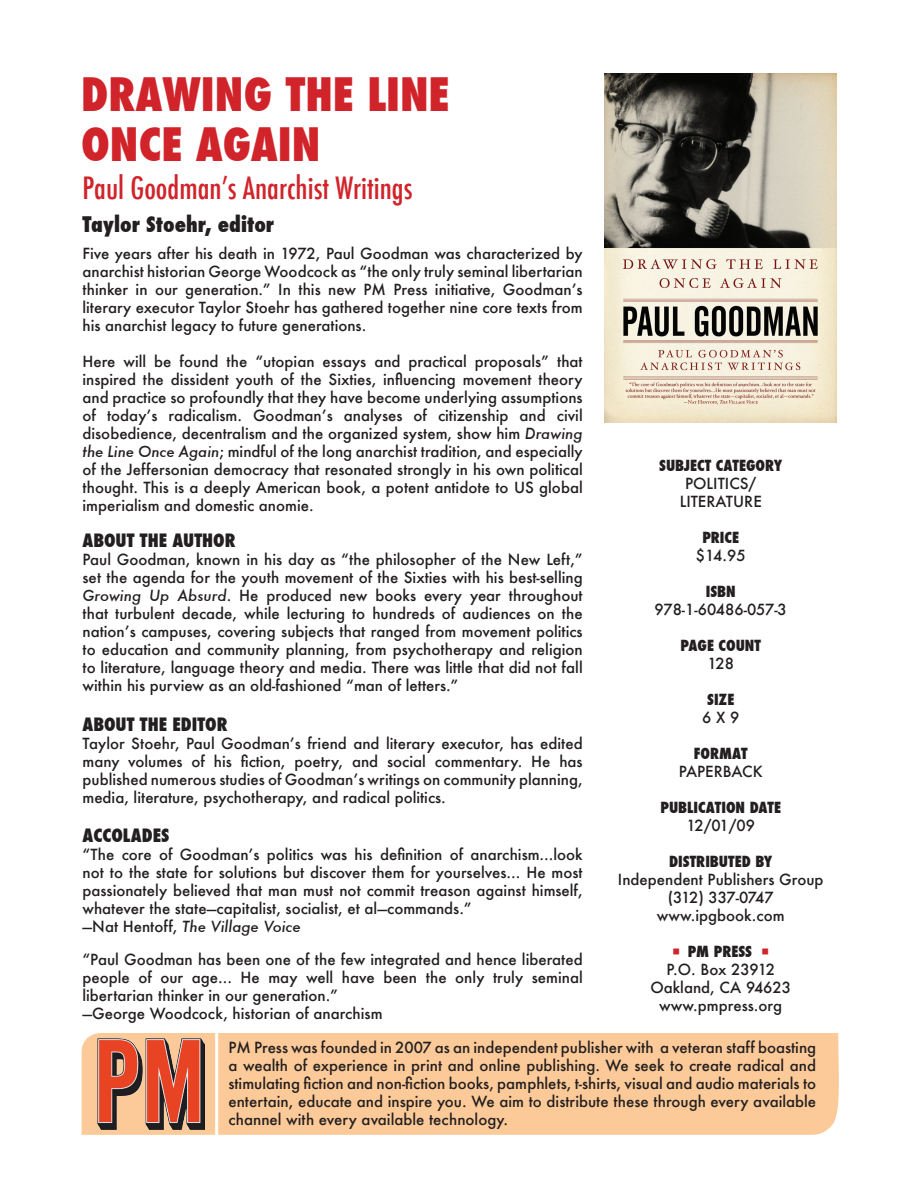
<style>
.page{position:relative;width:918px;height:1188px;background:#fff}
.page>*{position:absolute;margin:0;border:0;box-sizing:border-box;transform-origin:0 0}
.t1{font:800 condensed 45px/49.5px "Futura";color:#d1232a}
.t2{font:500 condensed 30px "Futura";color:#d1232a}
.t3{font:800 condensed 21px "Futura";color:#231f20}
.t4{font:800 condensed 18px "Futura";color:#231f20}
.t5{font:500 15px/18px "Futura";color:#231f20;text-align:justify}
.t6{font:800 condensed 15px "Futura";color:#231f20}
.s1{font-style:italic}
</style>
<div class="page">
<img style="left:604px;top:74px;width:233px;height:348px">
<div style="left:81px;top:1033px;width:758px;height:102px;background:#fcca98"></div>
<hr style="left:215px;top:1033px;width:3px;height:103px;background:#fff">
<img style="left:97px;top:1037px;width:108px;height:92px">
<h1 class="t1" style="left:81px;top:70px;width:370px">DRAWING THE LINE<br>ONCE AGAIN</h1>
<h2 class="t2" style="left:82px;top:168px;width:331px">Paul Goodmanʼs Anarchist Writings</h2>
<h3 class="t3" style="left:82px;top:210px;width:193px">Taylor Stoehr, editor</h3>
<p class="t5" style="left:82px;top:244px;width:502px">Five years after his death in 1972, Paul Goodman was characterized by anarchist historian George Woodcock as “the only truly seminal libertarian thinker in our generation.” In this new PM Press initiative, Goodmanʼs literary executor Taylor Stoehr has gathered together nine core texts from his anarchist legacy to future generations.</p>
<p class="t5" style="left:82px;top:352px;width:502px">Here will be found the “utopian essays and practical proposals” that inspired the dissident youth of the Sixties, influencing movement theory and practice so profoundly that they have become underlying assumptions of todayʼs radicalism. Goodmanʼs analyses of citizenship and civil disobedience, decentralism and the organized system, show him <span class="s1">Drawing the Line Once Again</span>; mindful of the long anarchist tradition, and especially of the Jeffersonian democracy that resonated strongly in his own political thought. This is a deeply American book, a potent antidote to US global imperialism and domestic anomie.</p>
<p class="t4" style="left:82px;top:528px;width:155px">ABOUT THE AUTHOR</p>
<p class="t5" style="left:82px;top:550px;width:502px">Paul Goodman, known in his day as “the philosopher of the New Left,” set the agenda for the youth movement of the Sixties with his best-selling <span class="s1">Growing Up Absurd</span>. He produced new books every year throughout that turbulent decade, while lecturing to hundreds of audiences on the nationʼs campuses, covering subjects that ranged from movement politics to education and community planning, from psychotherapy and religion to literature, language theory and media. There was little that did not fall within his purview as an old-fashioned “man of letters.”</p>
<p class="t4" style="left:82px;top:712px;width:147px">ABOUT THE EDITOR</p>
<p class="t5" style="left:82px;top:734px;width:502px">Taylor Stoehr, Paul Goodmanʼs friend and literary executor, has edited many volumes of his fiction, poetry, and social commentary. He has published numerous studies of Goodmanʼs writings on community planning, media, literature, psychotherapy, and radical politics.</p>
<p class="t4" style="left:82px;top:823px;width:88px">ACCOLADES</p>
<p class="t5" style="left:82px;top:846px;width:502px;text-align:left">“The core of Goodmanʼs politics was his definition of anarchism...look not to the state for solutions but discover them for yourselves... He most passionately believed that man must not commit treason against himself, whatever the state—capitalist, socialist, et al—commands.”<br>—Nat Hentoff, <span class="s1">The Village Voice</span></p>
<p class="t5" style="left:82px;top:950px;width:502px;text-align:left">“Paul Goodman has been one of the few integrated and hence liberated people of our age... He may well have been the only truly seminal libertarian thinker in our generation.”<br>—George Woodcock, historian of anarchism</p>
<p class="t6" style="left:659px;top:455px;width:125px">SUBJECT CATEGORY</p>
<p class="t5" style="left:680px;top:474px;width:84px;text-align:center">POLITICS/<br>LITERATURE</p>
<p class="t6" style="left:702px;top:527px;width:38px">PRICE</p>
<p class="t5" style="left:696px;top:546px;width:51px">$14.95</p>
<p class="t6" style="left:706px;top:581px;width:32px">ISBN</p>
<p class="t5" style="left:655px;top:600px;width:134px">978-1-60486-057-3</p>
<p class="t6" style="left:680px;top:635px;width:82px">PAGE COUNT</p>
<p class="t5" style="left:707px;top:654px;width:28px">128</p>
<p class="t6" style="left:707px;top:689px;width:29px">SIZE</p>
<p class="t5" style="left:702px;top:708px;width:39px">6 X 9</p>
<p class="t6" style="left:694px;top:743px;width:55px">FORMAT</p>
<p class="t5" style="left:679px;top:762px;width:86px">PAPERBACK</p>
<p class="t6" style="left:660px;top:797px;width:122px">PUBLICATION DATE</p>
<p class="t5" style="left:686px;top:816px;width:70px">12/01/09</p>
<p class="t6" style="left:669px;top:851px;width:105px">DISTRIBUTED BY</p>
<p class="t5" style="left:618px;top:870px;width:207px;text-align:center">Independent Publishers Group (312) 337-0747 www.ipgbook.com</p>
<p class="t6" style="left:688px;top:941px;width:66px">PM PRESS</p>
<p class="t5" style="left:650px;top:960px;width:142px;text-align:center">P.O. Box 23912<br>Oakland, CA 94623 www.pmpress.org</p>
<p class="t5" style="left:228px;top:1038px;width:589px">PM Press was founded in 2007 as an independent publisher with a veteran staff boasting a wealth of experience in print and online publishing. We seek to create radical and stimulating fiction and non-fiction books, pamphlets, t-shirts, visual and audio materials to entertain, educate and inspire you. We aim to distribute these through every available channel with every available technology.</p>
</div>
